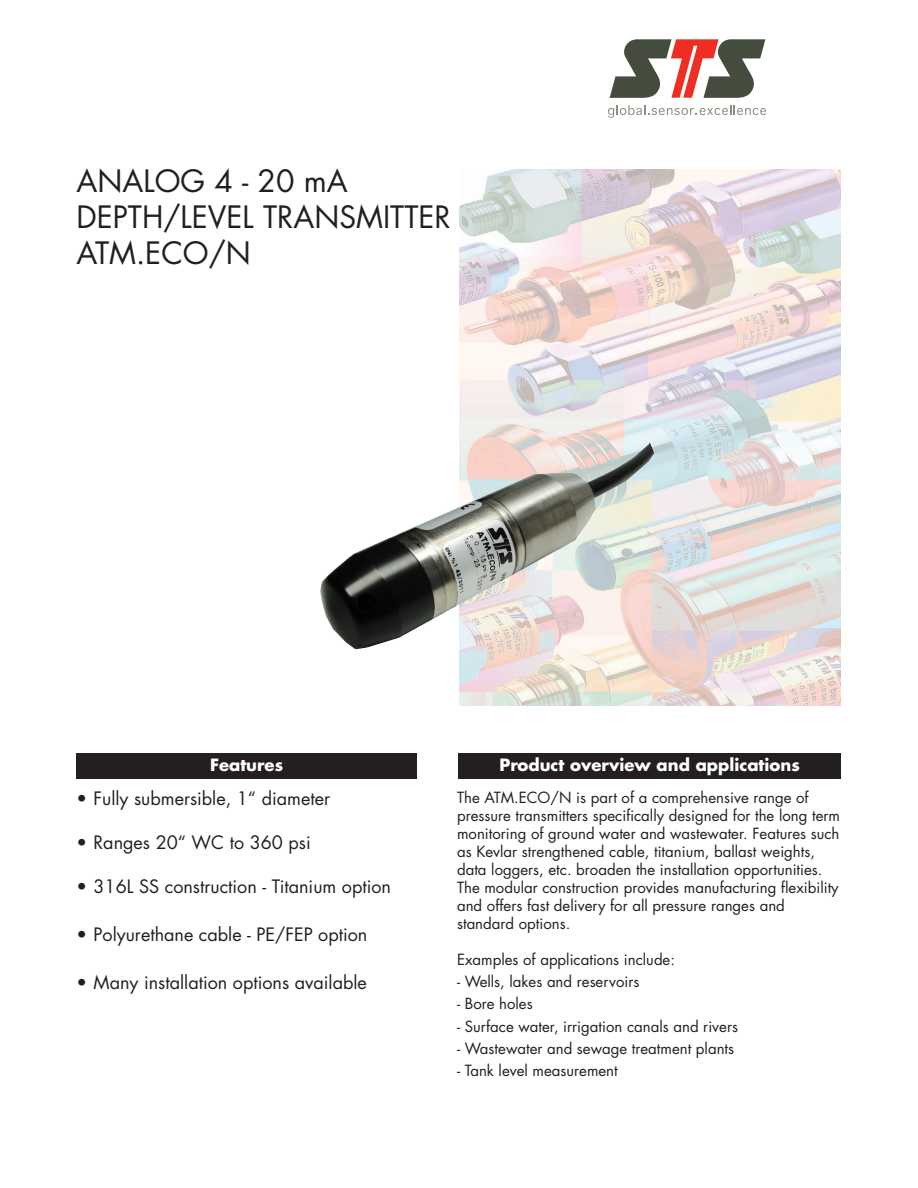
<style>
.page{position:relative;width:918px;height:1188px;background:#fff}
.page>*{position:absolute;margin:0;border:0;box-sizing:border-box;transform-origin:0 0}
.Druckbereiche{font:30px/36px "Futura";color:#231f20}
.Text{font:18px "Futura";color:#231f20}
.Titel{font:700 16.5px "Futura";color:#fff}
.Text-2{font:15px/18px "Futura";color:#231f20}
</style>
<div class="page">
<div style="left:458px;top:753px;width:383px;height:25px;background:#231f20"></div>
<div style="left:77px;top:753px;width:340px;height:25px;background:#231f20"></div>
<img style="left:460px;top:170px;width:381px;height:536px">
<img style="left:320px;top:374px;width:394px;height:300px">
<svg style="left:610px;top:39px;width:155px;height:59px"></svg>
<svg style="left:608px;top:105px;width:158px;height:13px"></svg>
<p class="Druckbereiche" style="left:77px;top:164px;width:273px">ANALOG 4 - 20 mA</p>
<p class="Druckbereiche" style="left:77px;top:200px;width:376px">DEPTH/LEVEL TRANSMITTER<br>ATM.ECO/N</p>
<p class="Titel" style="left:210px;top:754px;width:75px">Features</p>
<p class="Titel" style="left:499px;top:754px;width:302px">Product overview and applications</p>
<p class="Text" style="left:77px;top:787px;width:255px">• Fully submersible, 1“ diameter</p>
<p class="Text" style="left:77px;top:831px;width:236px">• Ranges 20“ WC to 360 psi</p>
<p class="Text" style="left:77px;top:875px;width:316px">• 316L SS construction - Titanium option</p>
<p class="Text" style="left:77px;top:923px;width:292px">• Polyurethane cable - PE/FEP option</p>
<p class="Text" style="left:77px;top:971px;width:292px">• Many installation options available</p>
<p class="Text-2" style="left:457px;top:788px;width:385px">The ATM.ECO/N is part of a comprehensive range of pressure transmitters specifically designed for the long term monitoring of ground water and wastewater. Features such as Kevlar strengthened cable, titanium, ballast weights, data loggers, etc. broaden the installation opportunities.<br>The modular construction provides manufacturing flexibility and offers fast delivery for all pressure ranges and standard options.</p>
<p class="Text-2" style="left:457px;top:950px;width:219px">Examples of applications include:</p>
<p class="Text-2" style="left:457px;top:973px;width:184px">- Wells, lakes and reservoirs</p>
<p class="Text-2" style="left:457px;top:995px;width:77px">- Bore holes</p>
<p class="Text-2" style="left:457px;top:1017px;width:282px">- Surface water, irrigation canals and rivers</p>
<p class="Text-2" style="left:457px;top:1040px;width:279px">- Wastewater and sewage treatment plants</p>
<p class="Text-2" style="left:457px;top:1062px;width:162px">- Tank level measurement</p>
</div>
